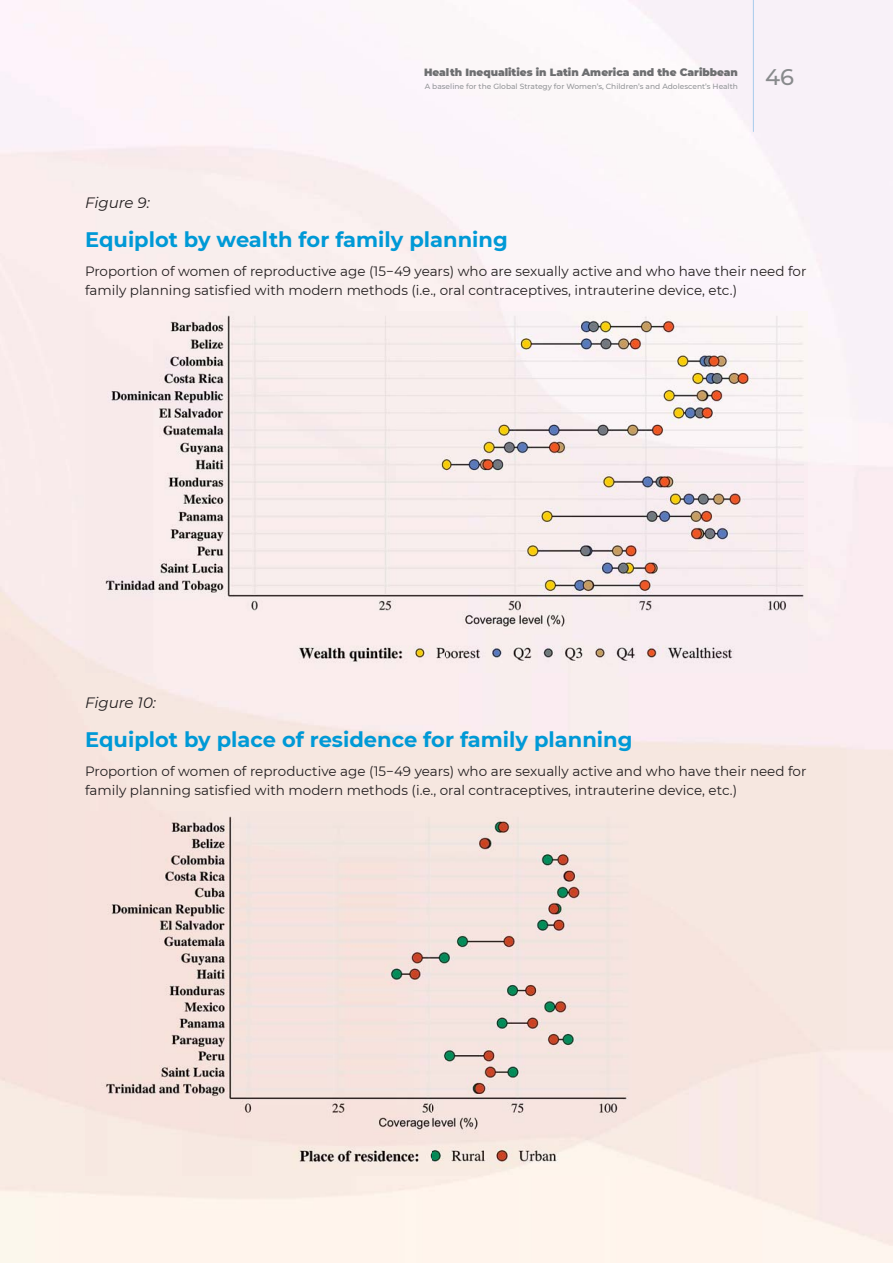
<style>
.page{position:relative;width:893px;height:1263px;background:#fff}
.page>*{position:absolute;margin:0;border:0;box-sizing:border-box;transform-origin:0 0}
.t1{font:500 22.5px "Montserrat";color:#888a8c}
.t2{font:700 21px "Montserrat";color:#0099d6}
.t3{font:italic 15px "Montserrat";color:#231f20}
.t4{font:13.5px/19.5px "Montserrat";color:#231f20}
.t5{font:900 10.5px "Montserrat";color:#6d6e70}
.t6{font:500 7.5px "Montserrat";color:#939598}
</style>
<div class="page">
<hr style="left:753px;top:0;width:1px;height:132px;background:#a7cbec">
<img style="left:85px;top:311px;width:723px;height:362px">
<img style="left:85px;top:811px;width:547px;height:365px">
<p class="t5" style="left:424px;top:66px;width:315px">Health Inequalities in Latin America and the Caribbean</p>
<p class="t6" style="left:425px;top:81px;width:315px">A baseline for the Global Strategy for Women’s, Children’s and Adolescent’s Health</p>
<h1 class="t1" style="left:765px;top:63px;width:30px">46</h1>
<p class="t3" style="left:85px;top:194px;width:66px">Figure 9:</p>
<h2 class="t2" style="left:85px;top:227px;width:424px">Equiplot by wealth for family planning</h2>
<p class="t4" style="left:85px;top:261px;width:723px">Proportion of women of reproductive age (15−49 years) who are sexually active and who have their need for family planning satisfied with modern methods (i.e., oral contraceptives, intrauterine device, etc.)</p>
<p class="t3" style="left:85px;top:694px;width:73px">Figure 10:</p>
<h2 class="t2" style="left:85px;top:727px;width:549px">Equiplot by place of residence for family planning</h2>
<p class="t4" style="left:85px;top:761px;width:723px">Proportion of women of reproductive age (15−49 years) who are sexually active and who have their need for family planning satisfied with modern methods (i.e., oral contraceptives, intrauterine device, etc.)</p>
</div>
